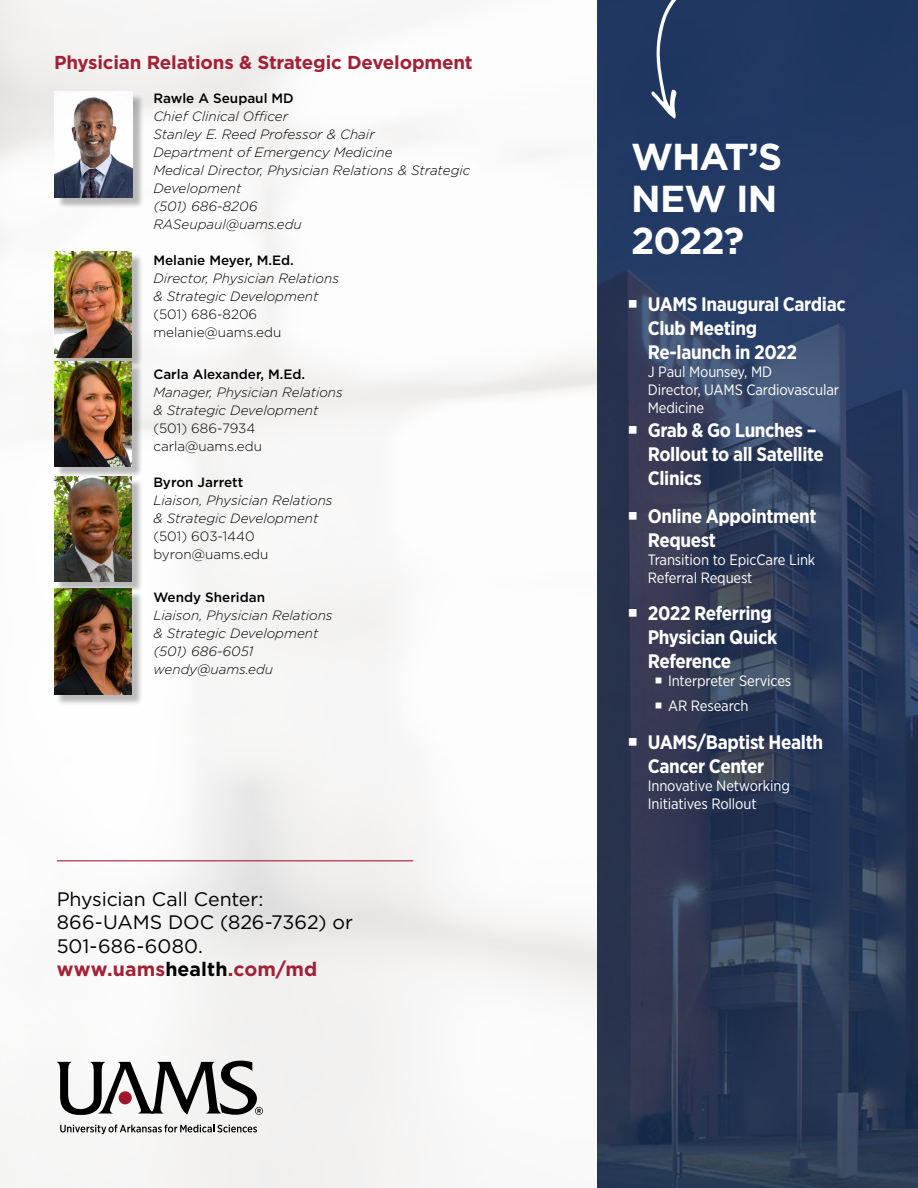
<style>
.page{position:relative;width:918px;height:1188px;background:#fff}
.page>*{position:absolute;margin:0;border:0;box-sizing:border-box;transform-origin:0 0}
.t1{font:700 37.5px/42px "Gotham";letter-spacing:-.03em;color:#fff}
.t2{font:700 19.5px/24px "Gotham Narrow";letter-spacing:-.02em;color:#fff}
.t3{font:19.5px/23.4px "Gotham";color:#000}
.t4{font:700 19.5px "Gotham";letter-spacing:.005em;color:#a32035}
.t5{font:700 18.75px "Gotham";letter-spacing:-.01em;color:#a32035}
.Body_Text{font:15px/18px "Gotham Narrow";letter-spacing:-.01em;color:#fff}
.t6{font:italic 300 13.5px/18px "Gotham";color:#000}
.t7{font:300 13.5px "Gotham";color:#000}
.t8{font:500 13.5px "Gotham";color:#000}
.s1{color:#000}
</style>
<div class="page">
<img style="left:0;top:0;width:597px;height:1188px">
<hr style="left:57px;top:860px;width:356px;height:1px;background:#a32035">
<div style="left:57px;top:94px;width:87px;height:115px;background:#000;opacity:.27"></div>
<img style="left:55px;top:92px;width:78px;height:105px">
<div style="left:56px;top:254px;width:87px;height:114px;background:#000;opacity:.27"></div>
<img style="left:54px;top:252px;width:78px;height:105px">
<div style="left:57px;top:363px;width:86px;height:115px;background:#000;opacity:.27"></div>
<img style="left:54px;top:361px;width:78px;height:106px">
<div style="left:57px;top:479px;width:86px;height:114px;background:#000;opacity:.27"></div>
<img style="left:54px;top:476px;width:78px;height:106px">
<div style="left:57px;top:591px;width:86px;height:114px;background:#000;opacity:.27"></div>
<img style="left:54px;top:589px;width:78px;height:105px">
<svg style="left:60px;top:1125px;width:197px;height:9px"></svg>
<svg style="left:57px;top:1061px;width:206px;height:54px"></svg>
<svg style="left:597px;top:0;width:321px;height:1188px;background:#2a3a5a"></svg>
<div style="left:651px;top:0;width:113px;height:119px;background:#203761"></div>
<svg style="left:629px;top:300px;width:8px;height:8px"></svg>
<svg style="left:629px;top:426px;width:8px;height:8px"></svg>
<svg style="left:629px;top:512px;width:8px;height:8px"></svg>
<svg style="left:629px;top:609px;width:8px;height:8px"></svg>
<svg style="left:656px;top:678px;width:6px;height:6px"></svg>
<svg style="left:656px;top:703px;width:6px;height:6px"></svg>
<svg style="left:629px;top:738px;width:8px;height:7px"></svg>
<p class="t5" style="left:54px;top:50px;width:420px">Physician Relations &amp; Strategic Development</p>
<p class="t8" style="left:153px;top:89px;width:142px">Rawle A Seupaul MD</p>
<p class="t6" style="left:153px;top:106px;width:136px">Chief Clinical Officer</p>
<p class="t6" style="left:153px;top:124px;width:223px">Stanley E. Reed Professor &amp; Chair</p>
<p class="t6" style="left:153px;top:142px;width:241px">Department of Emergency Medicine</p>
<p class="t6" style="left:153px;top:160px;width:319px">Medical Director, Physician Relations &amp; Strategic<br>Development</p>
<p class="t6" style="left:153px;top:196px;width:106px">(501) 686-8206</p>
<p class="t6" style="left:153px;top:214px;width:150px">RASeupaul@uams.edu</p>
<p class="t8" style="left:153px;top:251px;width:142px">Melanie Meyer, M.Ed.</p>
<p class="t6" style="left:153px;top:268px;width:187px">Director, Physician Relations &amp; Strategic Development</p>
<p class="t7" style="left:153px;top:305px;width:105px">(501) 686-8206</p>
<p class="t7" style="left:153px;top:323px;width:129px">melanie@uams.edu</p>
<p class="t8" style="left:153px;top:366px;width:153px">Carla Alexander, M.Ed.</p>
<p class="t6" style="left:153px;top:383px;width:191px">Manager, Physician Relations &amp; Strategic Development</p>
<p class="t7" style="left:153px;top:420px;width:104px">(501) 686-7934</p>
<p class="t7" style="left:153px;top:438px;width:110px">carla@uams.edu</p>
<p class="t8" style="left:153px;top:474px;width:91px">Byron Jarrett</p>
<p class="t6" style="left:153px;top:491px;width:181px">Liaison, Physician Relations &amp; Strategic Development</p>
<p class="t7" style="left:153px;top:528px;width:103px">(501) 603-1440</p>
<p class="t7" style="left:153px;top:546px;width:117px">byron@uams.edu</p>
<p class="t8" style="left:153px;top:588px;width:113px">Wendy Sheridan</p>
<p class="t6" style="left:153px;top:606px;width:181px">Liaison, Physician Relations &amp; Strategic Development</p>
<p class="t6" style="left:153px;top:642px;width:102px">(501) 686-6051</p>
<p class="t6" style="left:153px;top:660px;width:121px">wendy@uams.edu</p>
<p class="t3" style="left:57px;top:887px;width:208px">Physician Call Center:</p>
<p class="t3" style="left:57px;top:910px;width:298px">866-UAMS DOC (826-7362) or<br>501-686-6080.</p>
<p class="t4" style="left:57px;top:956px;width:262px">www.uams<span class="s1">health</span>.com/md</p>
<p class="t1" style="left:631px;top:136px;width:153px">WHAT’S<br>NEW IN<br>2022?</p>
<p class="t2" style="left:648px;top:292px;width:200px">UAMS Inaugural Cardiac<br>Club Meeting<br>Re-launch in 2022</p>
<p class="Body_Text" style="left:648px;top:363px;width:193px">J Paul Mounsey, MD<br>Director, UAMS Cardiovascular<br>Medicine</p>
<p class="t2" style="left:648px;top:418px;width:178px">Grab &amp; Go Lunches –<br>Rollout to all Satellite<br>Clinics</p>
<p class="t2" style="left:648px;top:504px;width:170px">Online Appointment<br>Request</p>
<p class="Body_Text" style="left:648px;top:550px;width:169px">Transition to EpicCare Link<br>Referral Request</p>
<p class="t2" style="left:648px;top:601px;width:131px">2022 Referring<br>Physician Quick<br>Reference</p>
<p class="Body_Text" style="left:668px;top:672px;width:125px">Interpreter Services</p>
<p class="Body_Text" style="left:668px;top:697px;width:82px">AR Research</p>
<p class="t2" style="left:648px;top:730px;width:177px">UAMS/Baptist Health<br>Cancer Center</p>
<p class="Body_Text" style="left:648px;top:776px;width:144px">Innovative Networking<br>Initiatives Rollout</p>
</div>
